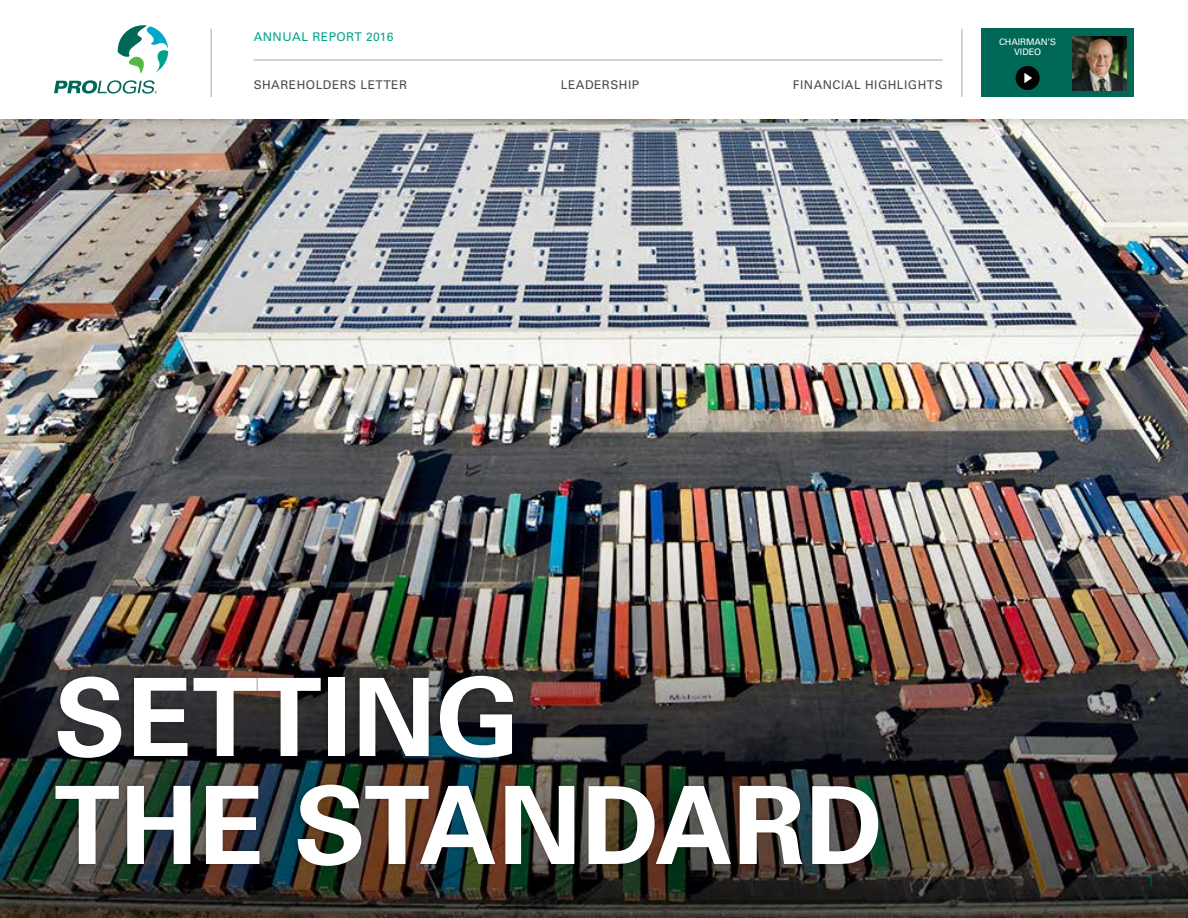
<style>
.page{position:relative;width:1188px;height:918px;background:#fff}
.page>*{position:absolute;margin:0;border:0;box-sizing:border-box;transform-origin:0 0}
.t1{font:700 108px/108px "Univers LT Std";color:#fff}
.t2{font:300 15px "Univers LT Std";color:#006857}
.t3{font:12px "Univers LT Std";letter-spacing:.04em;color:#4a4a4b}
.t4{font:12px "Univers LT Std";letter-spacing:.04em;color:#00a389}
.t5{font:9px/9.8px "Univers LT Std";letter-spacing:-.01em;color:#fff;text-align:center}
</style>
<div class="page">
<img style="left:0;top:129px;width:1188px;height:535px">
<img style="left:0;top:664px;width:1188px;height:254px">
<svg style="left:202px;top:697px;width:199px;height:200px;background:#232721"></svg>
<img style="left:232px;top:568px;width:329px;height:329px;border-radius:50%">
<img style="left:525px;top:656px;width:329px;height:262px">
<svg style="left:705px;top:702px;width:221px;height:216px;background:#38342c"></svg>
<img style="left:34px;top:626px;width:271px;height:271px;border-radius:50%">
<div style="left:51px;top:672px;width:831px;height:197px;background:#000;opacity:.3"></div>
<div style="left:0;top:0;width:1188px;height:129px;background:#000;opacity:.2"></div>
<div style="left:0;top:0;width:1188px;height:118px;background:#fff"></div>
<hr style="left:254px;top:60px;width:689px;height:1px;background:#a5a8ac">
<hr style="left:211px;top:29px;width:1px;height:68px;background:#a5a8ac">
<hr style="left:962px;top:29px;width:1px;height:68px;background:#a5a8ac">
<svg style="left:118px;top:25px;width:50px;height:49px"></svg>
<svg style="left:54px;top:80px;width:103px;height:14px"></svg>
<div style="left:981px;top:28px;width:153px;height:69px;background:#006857"></div>
<div style="left:1016px;top:66px;width:24px;height:24px;background:#000;border-radius:50%"></div>
<svg style="left:1024px;top:73px;width:8px;height:10px"></svg>
<img style="left:1073px;top:36px;width:54px;height:54px">
<p class="t4" style="left:254px;top:29px;width:141px">ANNUAL REPORT 2016</p>
<p class="t3" style="left:254px;top:77px;width:155px">SHAREHOLDERS LETTER</p>
<p class="t3" style="left:561px;top:77px;width:80px">LEADERSHIP</p>
<p class="t3" style="left:793px;top:77px;width:151px">FINANCIAL HIGHLIGHTS</p>
<p class="t5" style="left:999px;top:37px;width:59px">CHAIRMAN’S<br>VIDEO</p>
<h1 class="t1" style="left:54px;top:665px;width:831px">SETTING<br>THE STANDARD</h1>
<p class="t2" style="left:1146px;top:872px;width:10px">1</p>
</div>
